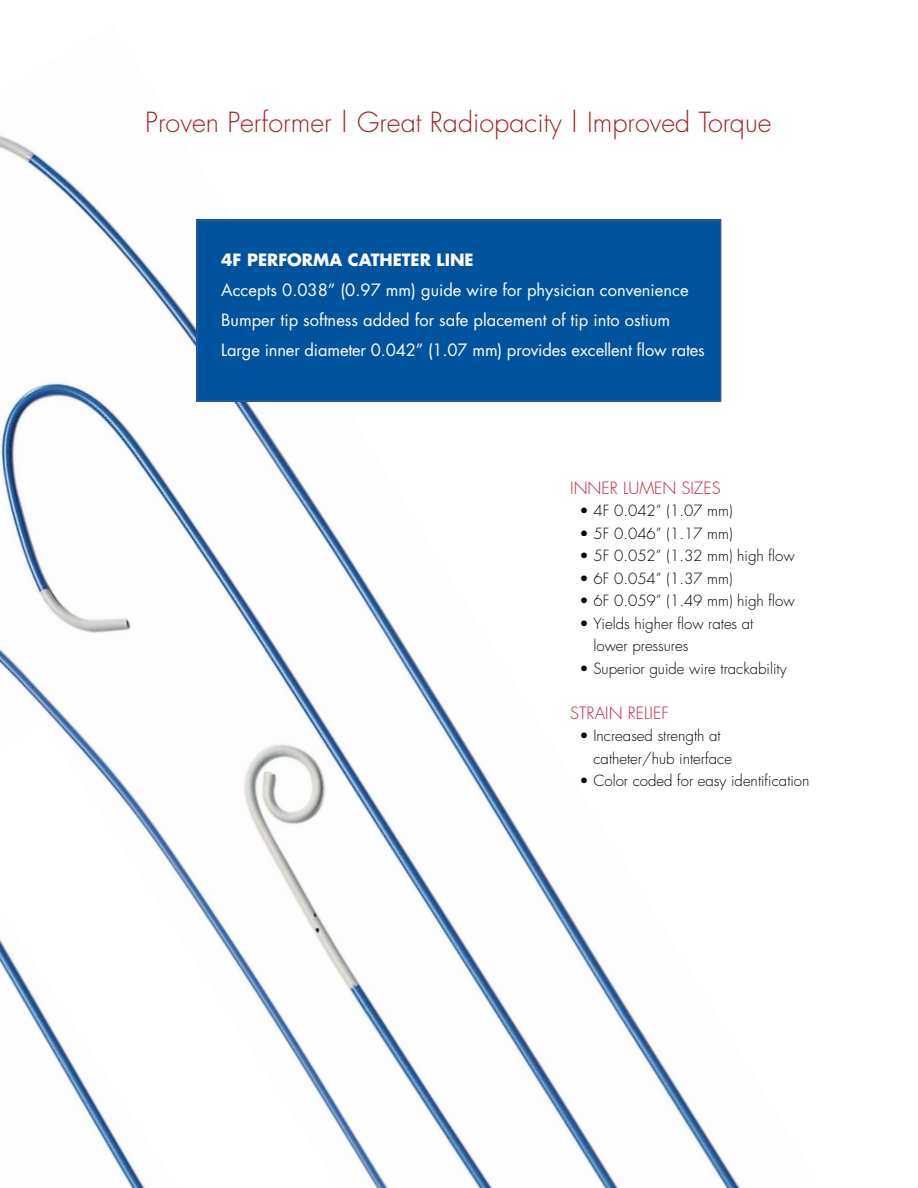
<style>
.page{position:relative;width:918px;height:1188px;background:#fff}
.page>*{position:absolute;margin:0;border:0;box-sizing:border-box;transform-origin:0 0}
.t1{font:300 27px "Futura";color:#a32425}
.t2{font:16.5px/30px "Futura";color:#fff}
.t3{font:300 16.5px "Futura";color:#c32032}
.t4{font:700 16.5px "Futura";color:#fff}
.t5{font:300 15px/22.5px "Futura";color:#000}
</style>
<div class="page">
<img style="left:0;top:135px;width:740px;height:1053px">
<div style="left:196px;top:220px;width:526px;height:182px;background:#00539f;border:2px solid #3d5a94"></div>
<svg style="left:0;top:724px;width:339px;height:464px"></svg>
<h1 class="t1" style="left:145px;top:105px;width:628px">Proven Performer | Great Radiopacity | Improved Torque</h1>
<p class="t4" style="left:221px;top:248px;width:254px">4F PERFORMA CATHETER LINE</p>
<p class="t2" style="left:221px;top:275px;width:485px">Accepts 0.038” (0.97 mm) guide wire for physician convenience<br>Bumper tip softness added for safe placement of tip into ostium<br>Large inner diameter 0.042” (1.07 mm) provides excellent flow rates</p>
<p class="t3" style="left:570px;top:477px;width:152px">INNER LUMEN SIZES</p>
<p class="t5" style="left:580px;top:499px;width:155px">• 4F 0.042” (1.07 mm)</p>
<p class="t5" style="left:580px;top:522px;width:155px">• 5F 0.046” (1.17 mm)</p>
<p class="t5" style="left:580px;top:544px;width:217px">• 5F 0.052” (1.32 mm) high flow</p>
<p class="t5" style="left:580px;top:567px;width:155px">• 6F 0.054” (1.37 mm)</p>
<p class="t5" style="left:580px;top:589px;width:217px">• 6F 0.059” (1.49 mm) high flow</p>
<p class="t5" style="left:593px;top:612px;width:161px;text-indent:-14px">• Yields higher flow rates at lower pressures</p>
<p class="t5" style="left:580px;top:657px;width:209px">• Superior guide wire trackability</p>
<p class="t3" style="left:570px;top:702px;width:100px">STRAIN RELIEF</p>
<p class="t5" style="left:593px;top:724px;width:140px;text-indent:-14px">• Increased strength at catheter/hub interface</p>
<p class="t5" style="left:580px;top:769px;width:231px">• Color coded for easy identification</p>
</div>
